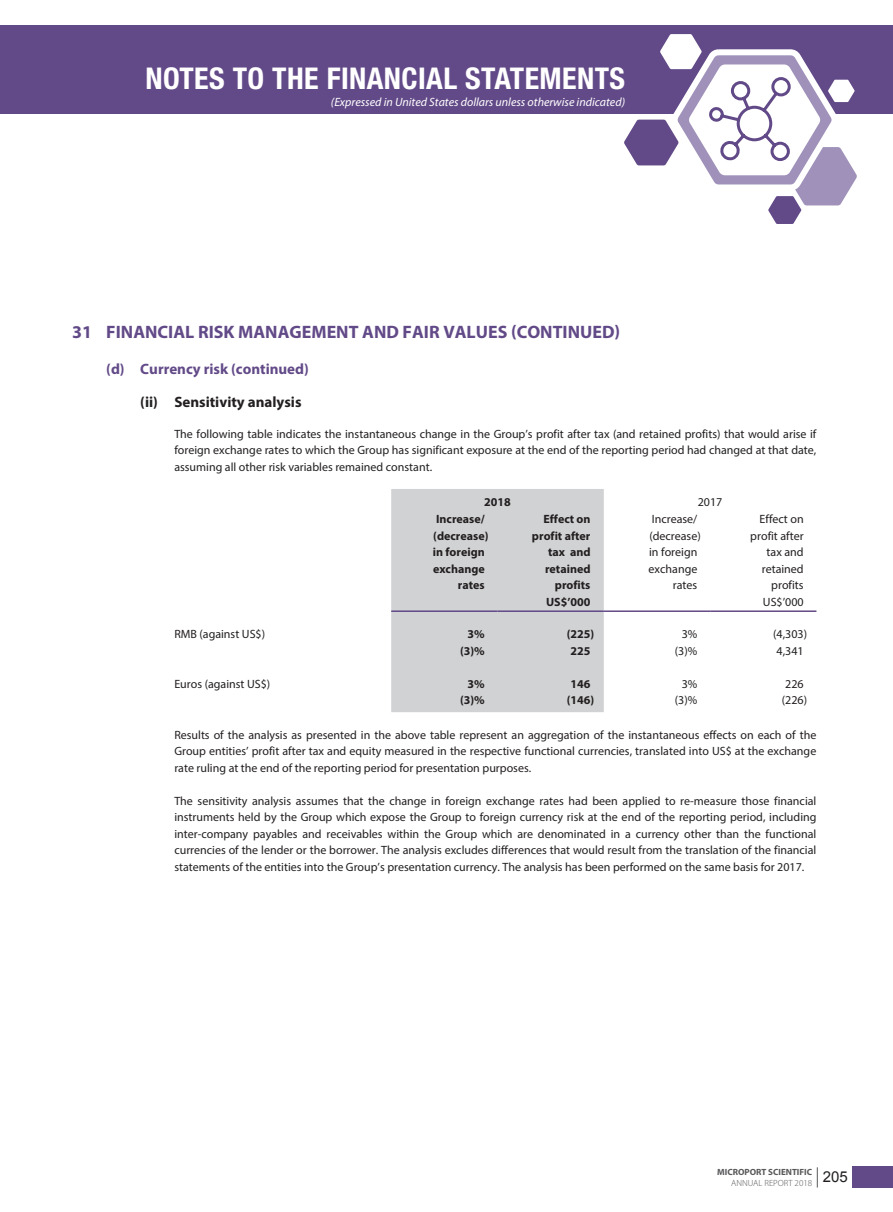
<style>
.page{position:relative;width:893px;height:1212px;background:#fff}
.page>*{position:absolute;margin:0;border:0;box-sizing:border-box;transform-origin:0 0}
.t1{font:700 condensed 30px "Helvetica Neue LT Std";letter-spacing:.015em;color:#fff}
.t2{font:700 18px "Myriad Pro";color:#624a88}
.t3{font:700 15px "Myriad Pro";color:#624a88}
.t4{font:700 15px "Myriad Pro";color:#231f20}
.t5{font:15px "Arial";color:#231f20}
.t6{font:12px/16.5px "Myriad Pro";color:#231f20;text-align:justify}
.t7{font:700 12px/16.5px "Myriad Pro";color:#231f20;text-align:right}
.t8{font:italic 12px "Myriad Pro";color:#fff}
.t9{font:700 9px "Myriad Pro";color:#57585a}
.t10{font:300 9px "Myriad Pro";color:#57585a}
</style>
<div class="page">
<div style="left:0;top:26px;width:893px;height:88px;background:#624a88"></div>
<svg style="left:817px;top:1167px;width:1px;height:20px"></svg>
<div style="left:852px;top:1166px;width:41px;height:21px;background:#624a88"></div>
<svg style="left:624px;top:34px;width:233px;height:190px"></svg>
<div style="left:391px;top:489px;width:213px;height:223px;background:#d1d2d4"></div>
<hr style="left:391px;top:610px;width:106px;height:2px;background:#624a88">
<hr style="left:497px;top:610px;width:107px;height:2px;background:#624a88">
<hr style="left:604px;top:610px;width:106px;height:2px;background:#624a88">
<hr style="left:710px;top:610px;width:106px;height:2px;background:#624a88">
<h1 class="t1" style="left:145px;top:60px;width:481px">NOTES TO THE FINANCIAL STATEMENTS</h1>
<p class="t8" style="left:331px;top:94px;width:296px">(Expressed in United States dollars unless otherwise indicated)</p>
<h2 class="t2" style="left:72px;top:320px;width:383px">31 Financial risk management and fair valu</h2>
<h2 class="t2" style="left:488px;top:320px;width:134px">es (continued)</h2>
<p class="t3" style="left:106px;top:359px;width:204px">(d) Currency risk (continued)</p>
<p class="t4" style="left:140px;top:392px;width:163px">(ii) Sensitivity analysis</p>
<p class="t6" style="left:174px;top:425px;width:644px">The following table indicates the instantaneous change in the Group’s profit after tax (and retained profits) that would arise if foreign exchange rates to which the Group has significant exposure at the end of the reporting period had changed at that date, assuming all other risk variables remained constant.</p>
<p class="t7" style="left:484px;top:494px;width:28px">2018</p>
<p class="t6" style="left:698px;top:494px;width:26px">2017</p>
<p class="t7" style="left:436px;top:510px;width:50px">Increase/</p>
<p class="t7" style="left:433px;top:527px;width:57px">(decrease)</p>
<p class="t7" style="left:433px;top:543px;width:53px">in foreign</p>
<p class="t7" style="left:433px;top:560px;width:53px">exchange</p>
<p class="t7" style="left:458px;top:576px;width:28px">rates</p>
<p class="t7" style="left:532px;top:510px;width:60px">Effect on profit after tax and retained profits</p>
<p class="t6" style="left:649px;top:510px;width:54px;text-align:right">Increase/ (decrease) in foreign exchange rates</p>
<p class="t6" style="left:750px;top:510px;width:55px;text-align:right">Effect on profit after tax and retained profits</p>
<p class="t7" style="left:546px;top:593px;width:46px">US$’000</p>
<p class="t6" style="left:763px;top:593px;width:42px">US$’000</p>
<p class="t6" style="left:174px;top:626px;width:92px">RMB (against US$)</p>
<p class="t7" style="left:468px;top:626px;width:19px">3%</p>
<p class="t7" style="left:567px;top:626px;width:29px">(225)</p>
<p class="t6" style="left:682px;top:626px;width:17px">3%</p>
<p class="t6" style="left:773px;top:626px;width:35px">(4,303)</p>
<p class="t7" style="left:460px;top:642px;width:26px">(3)%</p>
<p class="t7" style="left:570px;top:642px;width:21px">225</p>
<p class="t6" style="left:675px;top:642px;width:24px">(3)%</p>
<p class="t6" style="left:777px;top:642px;width:29px">4,341</p>
<p class="t6" style="left:174px;top:675px;width:97px">Euros (against US$)</p>
<p class="t7" style="left:468px;top:675px;width:19px">3%</p>
<p class="t7" style="left:570px;top:675px;width:21px">146</p>
<p class="t6" style="left:682px;top:675px;width:17px">3%</p>
<p class="t6" style="left:785px;top:675px;width:20px">226</p>
<p class="t7" style="left:460px;top:692px;width:26px">(3)%</p>
<p class="t7" style="left:567px;top:692px;width:29px">(146)</p>
<p class="t6" style="left:675px;top:692px;width:24px">(3)%</p>
<p class="t6" style="left:782px;top:692px;width:27px">(226)</p>
<p class="t6" style="left:174px;top:726px;width:643px">Results of the analysis as presented in the above table represent an aggregation of the instantaneous effects on each of the Group entities’ profit after tax and equity measured in the respective functional currencies, translated into US$ at the exchange rate ruling at the end of the reporting period for presentation purposes.</p>
<p class="t6" style="left:174px;top:792px;width:644px">The sensitivity analysis assumes that the change in foreign exchange rates had been applied to re-measure those financial instruments held by the Group which expose the Group to foreign currency risk at the end of the reporting period, including inter-company payables and receivables within the Group which are denominated in a currency other than the functional currencies of the lender or the borrower. The analysis excludes differences that would result from the translation of the financial statements of the entities into the Group’s presentation currency. The analysis has been performed on the same basis for 2017.</p>
<p class="t9" style="left:717px;top:1166px;width:97px">Microport Scientific</p>
<p class="t10" style="left:731px;top:1177px;width:83px">ANNUAL REPORT 2018</p>
<p class="t5" style="left:823px;top:1167px;width:27px">205</p>
</div>
